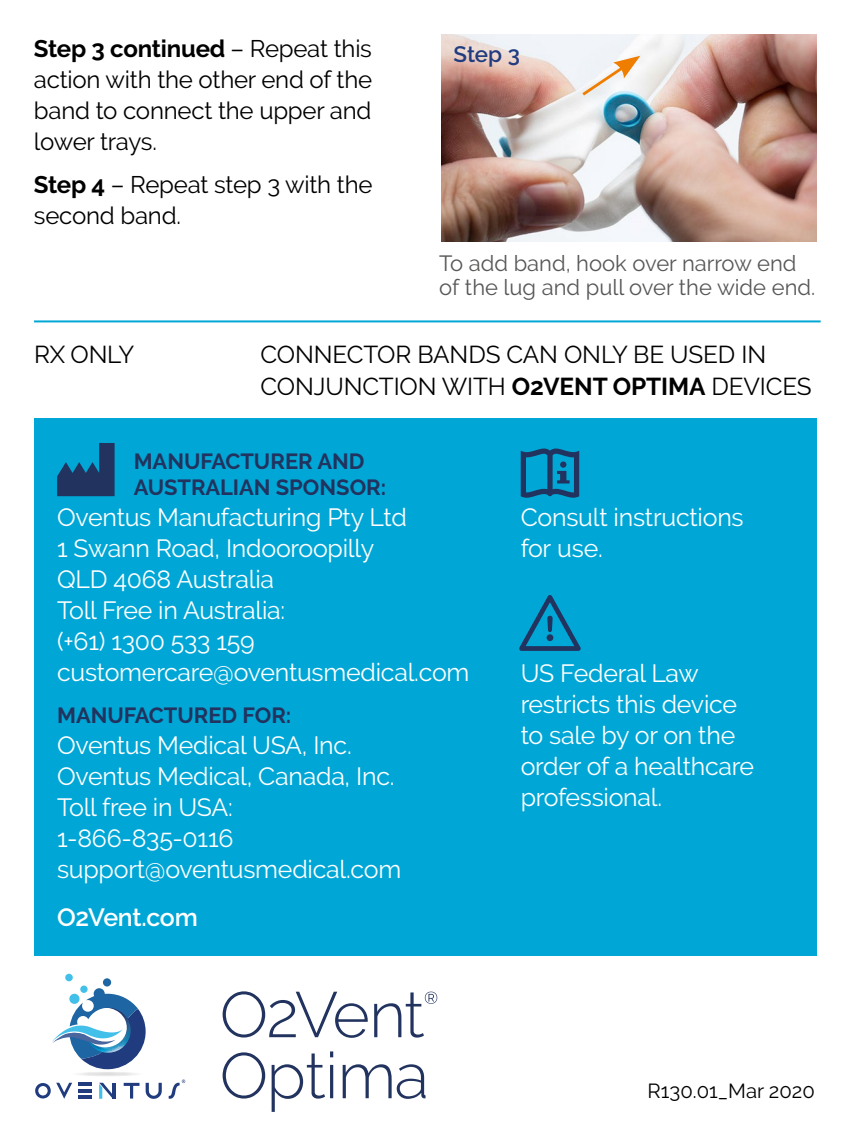
<style>
.page{position:relative;width:851px;height:1132px;background:#fff}
.page>*{position:absolute;margin:0;border:0;box-sizing:border-box;transform-origin:0 0}
.t1{font:24.9px/30.9px "Raleway";letter-spacing:-.01em;color:#fff}
.t2{font:600 24.9px "Raleway";letter-spacing:-.015em;color:#fff}
.t3{font:24.3px/31.8px "Raleway";letter-spacing:-.005em;color:#000}
.t4{font:24px/31.2px "Raleway";letter-spacing:-.01em;color:#000;text-align:justify}
.t5{font:700 24px "Raleway";letter-spacing:-.01em;color:#000}
.t6{font:600 22.2px "Raleway";color:#213c7f}
.t7{font:21.9px/24px "Raleway";color:#575756}
.t8{font:700 21.9px/25.8px "Raleway";color:#21335e}
.t9{font:20.4px "Raleway";color:#000}
.s1{font-weight:400}
.s2{font-weight:700}
</style>
<div class="page">
<div style="left:34px;top:418px;width:782px;height:537px;background:#00a7d6"></div>
<svg style="left:519px;top:595px;width:61px;height:55px"></svg>
<svg style="left:520px;top:448px;width:59px;height:49px"></svg>
<svg style="left:57px;top:443px;width:58px;height:53px"></svg>
<svg style="left:99px;top:1082px;width:17px;height:16px"></svg>
<svg style="left:35px;top:1082px;width:37px;height:16px"></svg>
<svg style="left:124px;top:1082px;width:15px;height:16px"></svg>
<svg style="left:146px;top:1082px;width:16px;height:16px"></svg>
<hr style="left:78px;top:1082px;width:14px;height:3px;background:#203b7e">
<hr style="left:78px;top:1089px;width:14px;height:3px;background:#203b7e">
<hr style="left:78px;top:1095px;width:14px;height:3px;background:#203b7e">
<div style="left:65px;top:973px;width:8px;height:7px;background:#43c0ea;border-radius:50%"></div>
<div style="left:80px;top:985px;width:8px;height:7px;background:#43c0ea;border-radius:50%"></div>
<svg style="left:94px;top:987px;width:11px;height:11px"></svg>
<svg style="left:103px;top:977px;width:8px;height:9px"></svg>
<svg style="left:52px;top:993px;width:94px;height:75px"></svg>
<svg style="left:168px;top:1079px;width:17px;height:19px"></svg>
<hr style="left:34px;top:320px;width:786px;height:2px;background:#00a7d6">
<img style="left:441px;top:34px;width:375px;height:207px">
<svg style="left:579px;top:56px;width:61px;height:42px"></svg>
<svg style="left:222px;top:1052px;width:43px;height:46px"></svg>
<svg style="left:271px;top:1051px;width:62px;height:60px"></svg>
<hr style="left:330px;top:1064px;width:3px;height:33px;background:#21335e">
<svg style="left:342px;top:1064px;width:83px;height:34px"></svg>
<svg style="left:222px;top:991px;width:145px;height:46px"></svg>
<svg style="left:374px;top:991px;width:63px;height:46px"></svg>
<p class="t5" style="left:34px;top:34px;width:339px">Step 3 continued <span class="s1">– Repeat this</span></p>
<p class="t6" style="left:453px;top:41px;width:68px">Step 3</p>
<p class="t4" style="left:34px;top:64px;width:340px">action with the other end of the band to connect the upper and lower trays.</p>
<p class="t4" style="left:34px;top:169px;width:340px"><span class="s2">Step 4</span> – Repeat step 3 with the second band.</p>
<p class="t7" style="left:439px;top:251px;width:377px">To add band, hook over narrow end of the lug and pull over the wide end.</p>
<p class="t3" style="left:34px;top:338px;width:102px">RX ONLY</p>
<p class="t3" style="left:260px;top:338px;width:552px">CONNECTOR BANDS CAN ONLY BE USED IN<br>CONJUNCTION WITH <span class="s2">O2VENT OPTIMA</span> DEVICES</p>
<p class="t8" style="left:134px;top:448px;width:254px">MANUFACTURER AND<br>AUSTRALIAN SPONSOR:</p>
<p class="t1" style="left:57px;top:501px;width:414px">Oventus Manufacturing Pty Ltd<br>1 Swann Road, Indooroopilly<br>QLD 4068 Australia<br>Toll Free in Australia:<br>(+61) 1300 533 159 customercare@oventusmedical.com</p>
<p class="t8" style="left:57px;top:702px;width:236px">MANUFACTURED FOR:</p>
<p class="t1" style="left:57px;top:729px;width:345px">Oventus Medical USA, Inc.<br>Oventus Medical, Canada, Inc.<br>Toll free in USA:<br>1-866-835-0116 support@oventusmedical.com</p>
<p class="t2" style="left:57px;top:902px;width:142px">O2Vent.com</p>
<p class="t1" style="left:520px;top:501px;width:224px">Consult instructions for use.</p>
<p class="t1" style="left:520px;top:657px;width:235px">US Federal Law restricts this device to sale by or on the order of a healthcare professional.</p>
<p class="t9" style="left:647px;top:1078px;width:169px">R130.01_Mar 2020</p>
</div>
